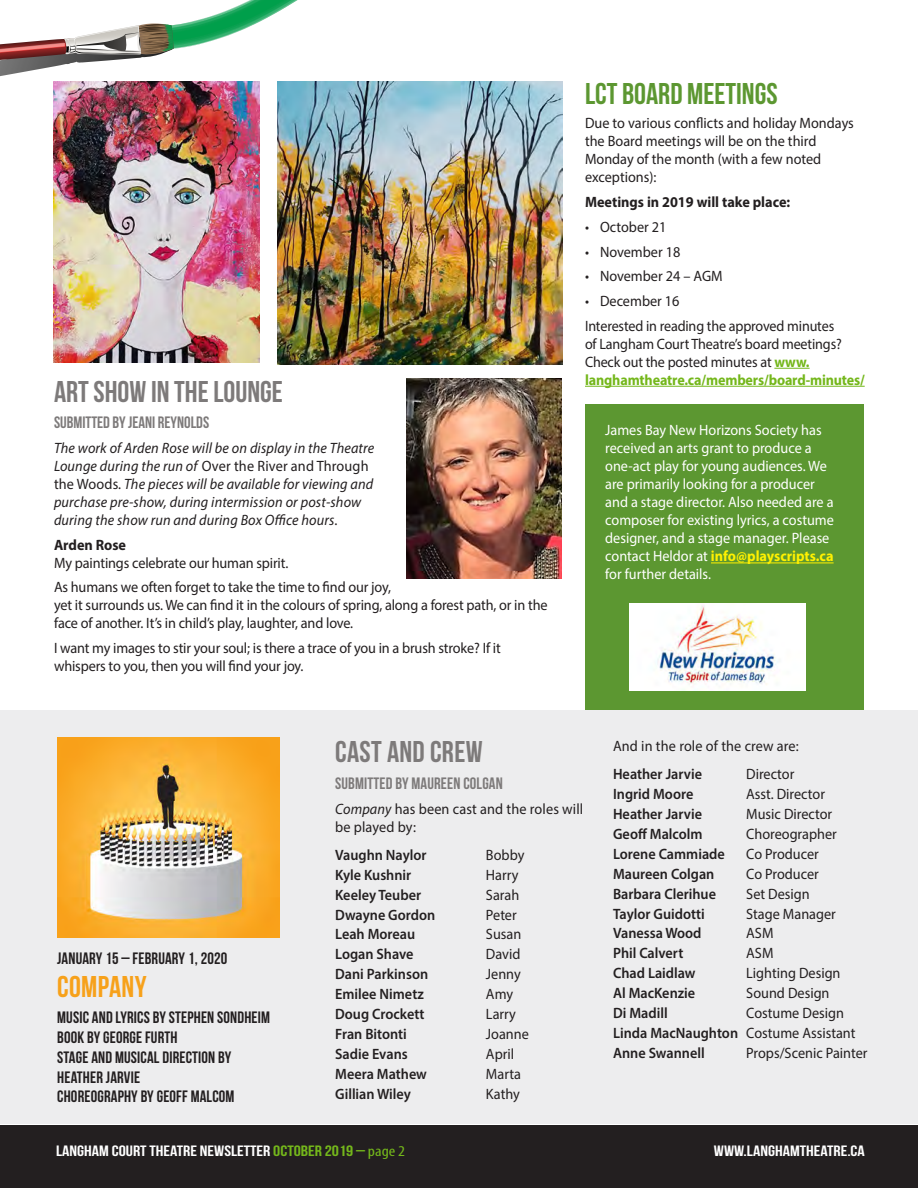
<style>
.page{position:relative;width:918px;height:1188px;background:#fff}
.page>*{position:absolute;margin:0;border:0;box-sizing:border-box;transform-origin:0 0}
.Heading{font:30px "Bebas Neue";color:#7d7a7a}
.Heading-2{font:30px "Bebas Neue";color:#5c9731}
.Heading-3{font:30px "Bebas Neue";letter-spacing:.01em;color:#f7a11a}
.t1{font:16.5px/19.8px "Bebas Neue";letter-spacing:.01em;color:#231f20}
.Submitted_By{font:16.5px "Bebas Neue";color:#7d7a7a}
.Body_-_Regular{font:15px/18px "Myriad Pro";letter-spacing:-.01em;color:#231f20;scale:.95 1}
.Body_-_Regular-2{font:600 15px "Myriad Pro";color:#231f20;scale:.95 1}
.Body_-_Regular-3{font:15px/18px "Myriad Pro";color:#fff;scale:.95 1}
.Body_-_Regular-4{font:italic 15px/18px "Myriad Pro";letter-spacing:.01em;color:#231f20;scale:.95 1}
.Body_-_Regular-5{font:15px/18px "Myriad Pro";letter-spacing:-.01em;color:#231f20;scale:.94 1}
.Body_-_Regular-6{font:15px/18px "Myriad Pro";letter-spacing:.01em;color:#231f20;scale:.95 1}
.t2{font:15px "Bebas Neue";color:#fff;scale:1.2 1}
.Bullets{font:15px "Myriad Pro";color:#231f20;scale:.95 1}
.Dates_for_workshops{font:700 15px "Myriad Pro";color:#231f20;scale:.95 1}
.s1{font-style:normal}
.s2{font-weight:700;color:#74b71b}
.s3{font-weight:700;color:#fff101}
.s4{font-style:italic}
.s5{color:#74b71b}
.s6{font-family:"Myriad Pro";font-stretch:condensed;color:#74b71b}
</style>
<div class="page">
<div style="left:0;top:1125px;width:918px;height:63px;background:#231f20"></div>
<div style="left:585px;top:404px;width:279px;height:330px;background:#5c9731"></div>
<hr style="left:711px;top:563px;width:123px;height:1px;background:#fff101">
<div style="left:0;top:710px;width:918px;height:413px;background:#ededee"></div>
<svg style="left:0;top:0;width:298px;height:107px"></svg>
<img style="left:407px;top:378px;width:155px;height:201px">
<img style="left:54px;top:82px;width:205px;height:280px">
<img style="left:278px;top:81px;width:285px;height:284px">
<hr style="left:774px;top:368px;width:36px;height:1px;background:#74b71b">
<hr style="left:585px;top:386px;width:280px;height:1px;background:#74b71b">
<img style="left:630px;top:604px;width:175px;height:87px">
<img style="left:57px;top:738px;width:222px;height:200px">
<p class="Heading" style="left:54px;top:375px;width:230px">ART SHOW IN THE LOUNGE</p>
<p class="Submitted_By" style="left:54px;top:413px;width:157px">SUBMITTED BY JEANI REYNOLDS</p>
<p class="Body_-_Regular-4" style="left:54px;top:439px;width:339px">The work of Arden Rose will be on display in the Theatre Lounge during the run of <span class="s1">Over the River and Through the Woods.</span> The pieces will be available for viewing and purchase pre-show, during intermission or post-show during the show run and during Box Office hours<span class="s1">.</span></p>
<p class="Dates_for_workshops" style="left:54px;top:535px;width:77px">Arden Rose</p>
<p class="Body_-_Regular" style="left:54px;top:553px;width:248px">My paintings celebrate our human spirit.</p>
<p class="Body_-_Regular" style="left:54px;top:578px;width:521px">As humans we often forget to take the time to find our joy,<br>yet it surrounds us. We can find it in the colours of spring, along a forest path, or in the face of another. It’s in child’s play, laughter, and love.</p>
<p class="Body_-_Regular" style="left:54px;top:639px;width:472px">I want my images to stir your soul; is there a trace of you in a brush stroke? If it whispers to you, then you will find your joy.</p>
<p class="Heading-2" style="left:585px;top:77px;width:194px">LCT BOARD MEETINGS</p>
<p class="Body_-_Regular" style="left:585px;top:114px;width:285px">Due to various conflicts and holiday Mondays the Board meetings will be on the third Monday of the month (with a few noted exceptions):</p>
<p class="Dates_for_workshops" style="left:585px;top:192px;width:218px">Meetings in 2019 will take place:</p>
<p class="Bullets" style="left:585px;top:217px;width:87px">• October 21</p>
<p class="Bullets" style="left:585px;top:242px;width:102px">• November 18</p>
<p class="Bullets" style="left:585px;top:267px;width:146px">• November 24 – AGM</p>
<p class="Bullets" style="left:585px;top:292px;width:101px">• December 16</p>
<p class="Body_-_Regular-5" style="left:585px;top:316px;width:299px">Interested in reading the approved minutes<br>of Langham Court Theatre’s board meetings?<br>Check out the posted minutes at <span class="s2">www. langhamtheatre.ca/members/board-minutes/</span></p>
<p class="Body_-_Regular-3" style="left:605px;top:421px;width:242px">James Bay New Horizons Society has received an arts grant to produce a one-act play for young audiences. We are primarily looking for a producer and a stage director. Also needed are a composer for existing lyrics, a costume designer, and a stage manager. Please contact Heldor at <span class="s3">info@playscripts.ca </span>for further details.</p>
<p class="t1" style="left:57px;top:948px;width:172px">JANUARY 15 – FEBRUARY 1, 2020</p>
<p class="Heading-3" style="left:57px;top:970px;width:91px">COMPANY</p>
<p class="t1" style="left:57px;top:1007px;width:214px">MUSIC AND LYRICS BY STEPHEN SONDHEIM</p>
<p class="t1" style="left:57px;top:1027px;width:122px">BOOK BY GEORGE FURTH</p>
<p class="t1" style="left:57px;top:1047px;width:176px">STAGE AND MUSICAL DIRECTION BY<br>HEATHER JARVIE</p>
<p class="t1" style="left:57px;top:1087px;width:179px">CHOREOGRAPHY BY GEOFF MALCOM</p>
<p class="Heading" style="left:335px;top:735px;width:149px">CAST AND CREW</p>
<p class="Submitted_By" style="left:335px;top:774px;width:169px">SUBMITTED BY MAUREEN COLGAN</p>
<p class="Body_-_Regular-6" style="left:335px;top:799px;width:263px"><span class="s4">Company</span> has been cast and the roles will be played by:</p>
<p class="Body_-_Regular-2" style="left:335px;top:845px;width:98px">Vaughn Naylor</p>
<p class="Body_-_Regular" style="left:486px;top:846px;width:42px">Bobby</p>
<p class="Body_-_Regular-2" style="left:335px;top:865px;width:82px">Kyle Kushnir</p>
<p class="Body_-_Regular" style="left:486px;top:866px;width:36px">Harry</p>
<p class="Body_-_Regular-2" style="left:335px;top:885px;width:92px">Keeley Teuber</p>
<p class="Body_-_Regular" style="left:486px;top:885px;width:37px">Sarah</p>
<p class="Body_-_Regular-2" style="left:335px;top:905px;width:107px">Dwayne Gordon</p>
<p class="Body_-_Regular" style="left:486px;top:905px;width:34px">Peter</p>
<p class="Body_-_Regular-2" style="left:335px;top:925px;width:86px">Leah Moreau</p>
<p class="Body_-_Regular" style="left:486px;top:925px;width:39px">Susan</p>
<p class="Body_-_Regular-2" style="left:335px;top:945px;width:84px">Logan Shave</p>
<p class="Body_-_Regular" style="left:486px;top:945px;width:38px">David</p>
<p class="Body_-_Regular-2" style="left:335px;top:965px;width:99px">Dani Parkinson</p>
<p class="Body_-_Regular" style="left:486px;top:965px;width:38px">Jenny</p>
<p class="Body_-_Regular-2" style="left:335px;top:985px;width:95px">Emilee Nimetz</p>
<p class="Body_-_Regular" style="left:486px;top:985px;width:30px">Amy</p>
<p class="Body_-_Regular-2" style="left:335px;top:1004px;width:95px">Doug Crockett</p>
<p class="Body_-_Regular" style="left:486px;top:1005px;width:33px">Larry</p>
<p class="Body_-_Regular-2" style="left:335px;top:1024px;width:77px">Fran Bitonti</p>
<p class="Body_-_Regular" style="left:486px;top:1025px;width:47px">Joanne</p>
<p class="Body_-_Regular-2" style="left:335px;top:1044px;width:78px">Sadie Evans</p>
<p class="Body_-_Regular" style="left:486px;top:1045px;width:31px">April</p>
<p class="Body_-_Regular-2" style="left:335px;top:1064px;width:98px">Meera Mathew</p>
<p class="Body_-_Regular" style="left:486px;top:1064px;width:38px">Marta</p>
<p class="Body_-_Regular-2" style="left:335px;top:1084px;width:81px">Gillian Wiley</p>
<p class="Body_-_Regular" style="left:486px;top:1084px;width:37px">Kathy</p>
<p class="Body_-_Regular-6" style="left:613px;top:737px;width:197px">And in the role of the crew are:</p>
<p class="Body_-_Regular-2" style="left:613px;top:765px;width:95px">Heather Jarvie</p>
<p class="Body_-_Regular" style="left:746px;top:765px;width:52px">Director</p>
<p class="Body_-_Regular-2" style="left:613px;top:785px;width:86px">Ingrid Moore</p>
<p class="Body_-_Regular" style="left:746px;top:785px;width:84px">Asst. Director</p>
<p class="Body_-_Regular-2" style="left:613px;top:805px;width:95px">Heather Jarvie</p>
<p class="Body_-_Regular" style="left:746px;top:805px;width:92px">Music Director</p>
<p class="Body_-_Regular-2" style="left:613px;top:824px;width:96px">Geoff Malcolm</p>
<p class="Body_-_Regular" style="left:746px;top:825px;width:97px">Choreographer</p>
<p class="Body_-_Regular-2" style="left:613px;top:844px;width:119px">Lorene Cammiade</p>
<p class="Body_-_Regular" style="left:746px;top:845px;width:78px">Co Producer</p>
<p class="Body_-_Regular-2" style="left:613px;top:864px;width:108px">Maureen Colgan</p>
<p class="Body_-_Regular" style="left:746px;top:865px;width:78px">Co Producer</p>
<p class="Body_-_Regular-2" style="left:613px;top:884px;width:110px">Barbara Clerihue</p>
<p class="Body_-_Regular" style="left:746px;top:884px;width:68px">Set Design</p>
<p class="Body_-_Regular-2" style="left:613px;top:904px;width:98px">Taylor Guidotti</p>
<p class="Body_-_Regular" style="left:746px;top:904px;width:96px">Stage Manager</p>
<p class="Body_-_Regular-2" style="left:613px;top:924px;width:95px">Vanessa Wood</p>
<p class="Body_-_Regular" style="left:746px;top:924px;width:30px">ASM</p>
<p class="Body_-_Regular-2" style="left:613px;top:944px;width:75px">Phil Calvert</p>
<p class="Body_-_Regular" style="left:746px;top:944px;width:30px">ASM</p>
<p class="Body_-_Regular-2" style="left:613px;top:964px;width:88px">Chad Laidlaw</p>
<p class="Body_-_Regular" style="left:746px;top:964px;width:101px">Lighting Design</p>
<p class="Body_-_Regular-2" style="left:613px;top:984px;width:88px">Al MacKenzie</p>
<p class="Body_-_Regular" style="left:746px;top:984px;width:89px">Sound Design</p>
<p class="Body_-_Regular-2" style="left:613px;top:1003px;width:59px">Di Madill</p>
<p class="Body_-_Regular" style="left:746px;top:1004px;width:104px">Costume Design</p>
<p class="Body_-_Regular-2" style="left:613px;top:1023px;width:133px">Linda MacNaughton</p>
<p class="Body_-_Regular" style="left:746px;top:1024px;width:116px">Costume Assistant</p>
<p class="Body_-_Regular-2" style="left:613px;top:1043px;width:98px">Anne Swannell</p>
<p class="Body_-_Regular" style="left:746px;top:1044px;width:129px">Props/Scenic Painter</p>
<p class="t2" style="left:56px;top:1143px;width:292px">LANGHAM COURT THEATRE NEWSLETTER <span class="s5">OCTOBER 2019 –</span> <span class="s6">page 2</span></p>
<p class="t2" style="left:714px;top:1143px;width:127px">WWW.LANGHAMTHEATRE.CA</p>
</div>
